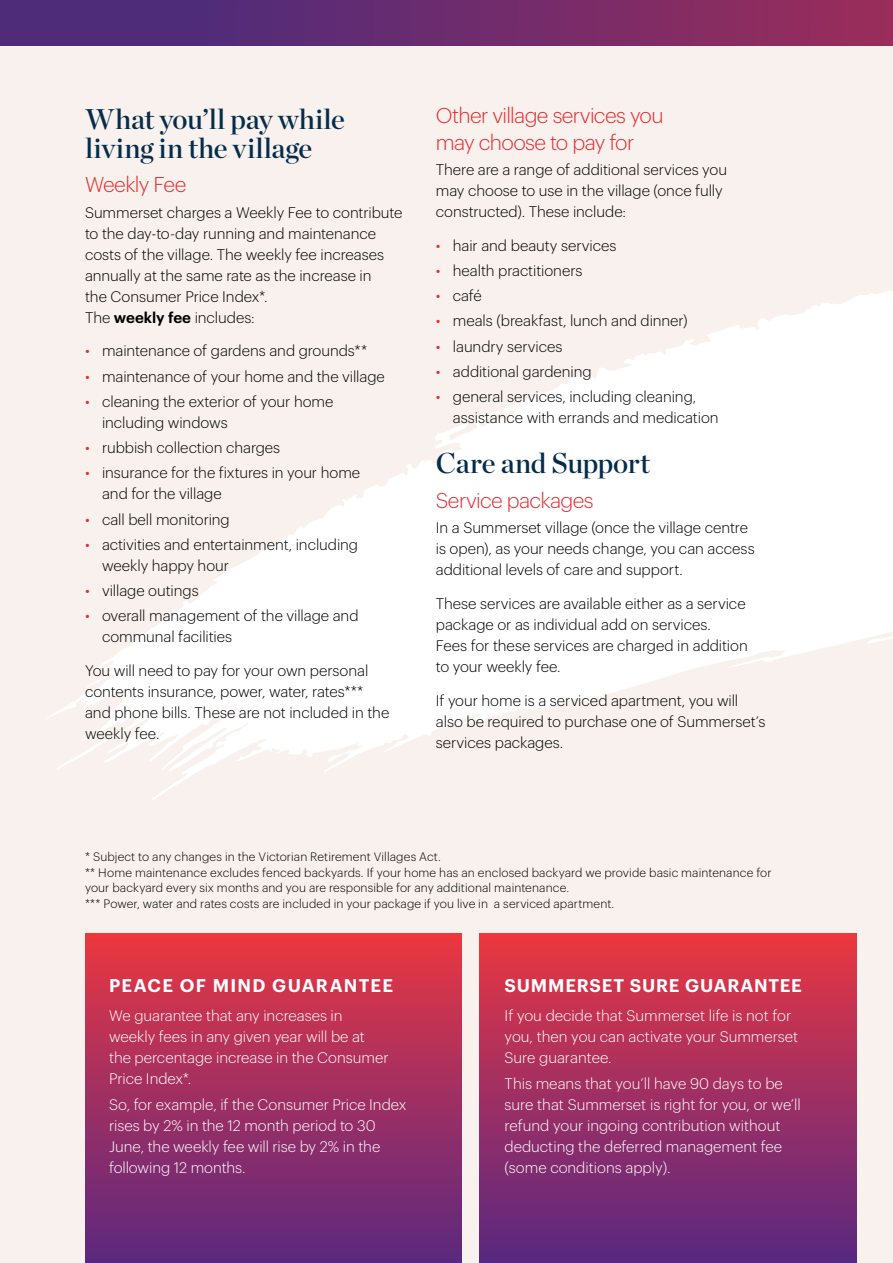
<style>
.page{position:relative;width:893px;height:1263px;background:#f8f1ed}
.page>*{position:absolute;margin:0;border:0;box-sizing:border-box;transform-origin:0 0}
.t1{font:28.5px/28.5px "Chronicle Display Semi";letter-spacing:-.01em;color:#052d4b}
.t2{font:300 21px/26.2px "Graphik";letter-spacing:-.03em;color:#e62c32}
.t3{font:600 18px "Graphik";letter-spacing:.045em;color:#fff}
.t4{font:600 18px "Graphik";letter-spacing:.07em;color:#fff}
.t5{font:300 15px/21px "Graphik";letter-spacing:-.005em;color:#000}
.t6{font:300 15px/21px "Graphik";color:#fff}
.t7{font:300 12px/15.6px "Graphik";letter-spacing:.01em;color:#000}
.s1{font-weight:600}
.s2{color:#e62c32}
</style>
<div class="page">
<svg style="left:46px;top:290px;width:847px;height:511px"></svg>
<div style="left:0;top:0;width:893px;height:46px;background:linear-gradient(to right,#422c7f,#982d5b)"></div>
<div style="left:85px;top:933px;width:377px;height:330px;background:linear-gradient(to bottom,#e93742,#592880)"></div>
<div style="left:480px;top:933px;width:376px;height:330px;background:linear-gradient(to bottom,#e93742,#562881)"></div>
<h1 class="t1" style="left:85px;top:103px;width:261px">What you’ll pay while living in the village</h1>
<h2 class="t2" style="left:85px;top:170px;width:103px">Weekly Fee</h2>
<p class="t5" style="left:85px;top:200px;width:319px">Summerset charges a Weekly Fee to contribute to the day-to-day running and maintenance costs of the village. The weekly fee increases annually at the same rate as the increase in<br>the Consumer Price Index*.<br>The <span class="s1">weekly fee</span> includes:</p>
<p class="t5" style="left:85px;top:339px;width:284px"><span class="s2">•</span> maintenance of gardens and grounds**</p>
<p class="t5" style="left:85px;top:364px;width:301px"><span class="s2">•</span> maintenance of your home and the village</p>
<p class="t5" style="left:102px;top:390px;width:233px;text-indent:-17px"><span class="s2">•</span> cleaning the exterior of your home including windows</p>
<p class="t5" style="left:85px;top:436px;width:197px"><span class="s2">•</span> rubbish collection charges</p>
<p class="t5" style="left:102px;top:461px;width:260px;text-indent:-17px"><span class="s2">•</span> insurance for the fixtures in your home and for the village</p>
<p class="t5" style="left:85px;top:507px;width:146px"><span class="s2">•</span> call bell monitoring</p>
<p class="t5" style="left:102px;top:533px;width:258px;text-indent:-17px"><span class="s2">•</span> activities and entertainment, including weekly happy hour</p>
<p class="t5" style="left:85px;top:579px;width:115px"><span class="s2">•</span> village outings</p>
<p class="t5" style="left:102px;top:604px;width:258px;text-indent:-17px"><span class="s2">•</span> overall management of the village and communal facilities</p>
<p class="t5" style="left:85px;top:659px;width:306px">You will need to pay for your own personal contents insurance, power, water, rates*** and phone bills. These are not included in the weekly fee.</p>
<h2 class="t2" style="left:436px;top:101px;width:229px">Other village services you may choose to pay for</h2>
<p class="t5" style="left:436px;top:158px;width:293px">There are a range of additional services you may choose to use in the village (once fully constructed). These include:</p>
<p class="t5" style="left:436px;top:234px;width:182px"><span class="s2">•</span> hair and beauty services</p>
<p class="t5" style="left:436px;top:259px;width:148px"><span class="s2">•</span> health practitioners</p>
<p class="t5" style="left:436px;top:284px;width:48px"><span class="s2">•</span> café</p>
<p class="t5" style="left:436px;top:309px;width:253px"><span class="s2">•</span> meals (breakfast, lunch and dinner)</p>
<p class="t5" style="left:436px;top:335px;width:128px"><span class="s2">•</span> laundry services</p>
<p class="t5" style="left:436px;top:360px;width:157px"><span class="s2">•</span> additional gardening</p>
<p class="t5" style="left:453px;top:385px;width:267px;text-indent:-17px"><span class="s2">•</span> general services, including cleaning, assistance with errands and medication</p>
<h1 class="t1" style="left:436px;top:447px;width:216px">Care and Support</h1>
<h2 class="t2" style="left:436px;top:485px;width:159px">Service packages</h2>
<p class="t5" style="left:436px;top:516px;width:320px">In a Summerset village (once the village centre is open), as your needs change, you can access additional levels of care and support.</p>
<p class="t5" style="left:436px;top:592px;width:313px">These services are available either as a service package or as individual add on services.<br>Fees for these services are charged in addition to your weekly fee.</p>
<p class="t5" style="left:436px;top:688px;width:331px">If your home is a serviced apartment, you will also be required to purchase one of Summerset’s services packages.</p>
<p class="t7" style="left:85px;top:848px;width:688px">* Subject to any changes in the Victorian Retirement Villages Act.<br>** Home maintenance excludes fenced backyards. If your home has an enclosed backyard we provide basic maintenance for your backyard every six months and you are responsible for any additional maintenance.<br>*** Power, water and rates costs are included in your package if you live in a serviced apartment.</p>
<p class="t4" style="left:109px;top:971px;width:286px">PEACE OF MIND GUARANTEE</p>
<p class="t6" style="left:109px;top:1004px;width:281px">We guarantee that any increases in weekly fees in any given year will be at the percentage increase in the Consumer<br>Price Index*.</p>
<p class="t6" style="left:109px;top:1092px;width:299px">So, for example, if the Consumer Price Index rises by 2% in the 12 month period to 30<br>June, the weekly fee will rise by 2% in the following 12 months.</p>
<p class="t3" style="left:505px;top:971px;width:299px">SUMMERSET SURE GUARANTEE</p>
<p class="t6" style="left:505px;top:1004px;width:295px">If you decide that Summerset life is not for you, then you can activate your Summerset<br>Sure guarantee.</p>
<p class="t6" style="left:505px;top:1071px;width:298px">This means that you’ll have 90 days to be sure that Summerset is right for you, or we’ll refund your ingoing contribution without deducting the deferred management fee (some conditions apply).</p>
</div>
